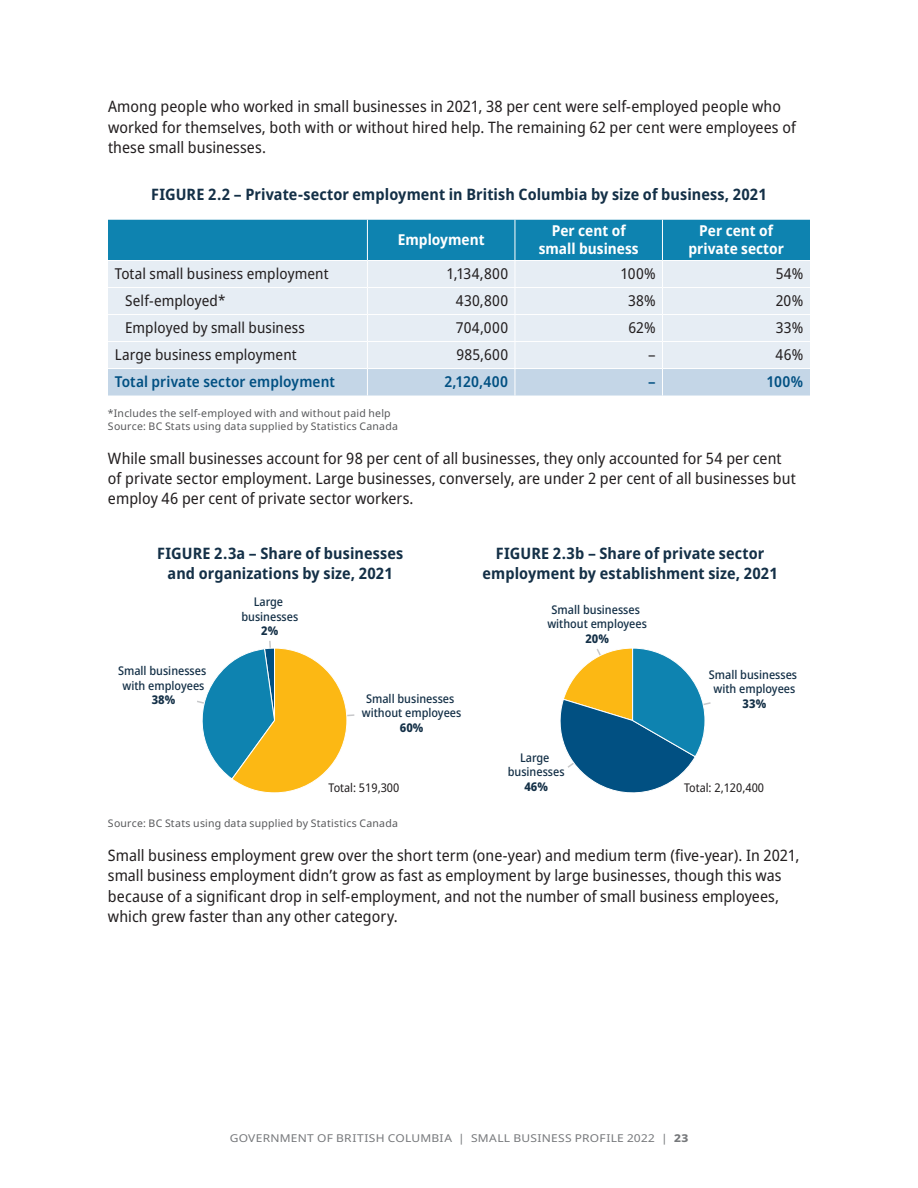
<style>
.page{position:relative;width:918px;height:1188px;background:#fff}
.page>*{position:absolute;margin:0;border:0;box-sizing:border-box;transform-origin:0 0}
.t1{font:semi-condensed 15.75px/20.2px "Noto Sans";letter-spacing:.005em;color:#231f20}
.t2{font:700 semi-condensed 15.75px/20.2px "Noto Sans";letter-spacing:.005em;color:#143047;text-align:center}
.t3{font:semi-condensed 15px "Noto Sans";letter-spacing:.005em;color:#231f20}
.t4{font:700 semi-condensed 15px/18px "Noto Sans";color:#fff;text-align:center}
.t5{font:600 semi-condensed 15px "Noto Sans";letter-spacing:.005em;color:#015082}
.t6{font:500 semi-condensed 12px/14.4px "Noto Sans";color:#143047;text-align:center}
.t7{font:semi-condensed 12px "Noto Sans";color:#231f20}
.t8{font:800 semi-condensed 12px "Noto Sans";color:#143047}
.t9{font:10.8px "Noto Sans";letter-spacing:.025em;color:#76787b;scale:1.11 1}
.t10{font:10.5px/13.5px "Noto Sans";letter-spacing:.02em;color:#57585a}
.s1{font-weight:800}
</style>
<div class="page">
<svg style="left:108px;top:220px;width:702px;height:176px;background:#b0d2e2"></svg>
<svg style="left:560px;top:648px;width:151px;height:145px"></svg>
<svg style="left:197px;top:641px;width:158px;height:152px"></svg>
<p class="t1" style="left:108px;top:97px;width:689px">Among people who worked in small businesses in 2021, 38 per cent were self-employed people who worked for themselves, both with or without hired help. The remaining 62 per cent were employees of these small businesses.</p>
<p class="t2" style="left:151px;top:185px;width:617px">FIGURE 2.2 – Private-sector employment in British Columbia by size of business, 2021</p>
<p class="t4" style="left:398px;top:231px;width:88px">Employment</p>
<p class="t4" style="left:539px;top:222px;width:101px">Per cent of small business</p>
<p class="t4" style="left:689px;top:222px;width:97px">Per cent of private sector</p>
<p class="t3" style="left:115px;top:263px;width:215px">Total small business employment</p>
<p class="t3" style="left:446px;top:263px;width:63px">1,134,800</p>
<p class="t3" style="left:621px;top:263px;width:37px">100%</p>
<p class="t3" style="left:776px;top:263px;width:29px">54%</p>
<p class="t3" style="left:125px;top:290px;width:102px">Self-employed*</p>
<p class="t3" style="left:456px;top:290px;width:54px">430,800</p>
<p class="t3" style="left:628px;top:290px;width:29px">38%</p>
<p class="t3" style="left:776px;top:290px;width:29px">20%</p>
<p class="t3" style="left:125px;top:317px;width:181px">Employed by small business</p>
<p class="t3" style="left:456px;top:317px;width:54px">704,000</p>
<p class="t3" style="left:628px;top:317px;width:29px">62%</p>
<p class="t3" style="left:776px;top:317px;width:29px">33%</p>
<p class="t3" style="left:115px;top:344px;width:183px">Large business employment</p>
<p class="t3" style="left:456px;top:344px;width:53px">985,600</p>
<p class="t3" style="left:648px;top:344px;width:9px">–</p>
<p class="t3" style="left:776px;top:344px;width:29px">46%</p>
<p class="t5" style="left:115px;top:371px;width:222px">Total private sector employment</p>
<p class="t5" style="left:444px;top:371px;width:65px">2,120,400</p>
<p class="t5" style="left:648px;top:371px;width:9px">–</p>
<p class="t5" style="left:767px;top:371px;width:38px">100%</p>
<p class="t10" style="left:108px;top:406px;width:291px">*Includes the self-employed with and without paid help<br>Source: BC Stats using data supplied by Statistics Canada</p>
<p class="t1" style="left:108px;top:448px;width:689px">While small businesses account for 98 per cent of all businesses, they only accounted for 54 per cent of private sector employment. Large businesses, conversely, are under 2 per cent of all businesses but employ 46 per cent of private sector workers.</p>
<p class="t2" style="left:157px;top:544px;width:247px">FIGURE 2.3a – Share of businesses and organizations by size, 2021</p>
<p class="t2" style="left:483px;top:544px;width:297px">FIGURE 2.3b – Share of private sector employment by establishment size, 2021</p>
<p class="t6" style="left:547px;top:603px;width:101px">Small businesses without employees</p>
<p class="t8" style="left:585px;top:629px;width:25px">20%</p>
<p class="t6" style="left:709px;top:668px;width:90px">Small businesses with employees</p>
<p class="t8" style="left:743px;top:695px;width:25px">33%</p>
<p class="t6" style="left:241px;top:595px;width:58px">Large businesses</p>
<p class="t8" style="left:261px;top:622px;width:19px">2%</p>
<p class="t6" style="left:118px;top:664px;width:90px">Small businesses with employees</p>
<p class="t8" style="left:152px;top:691px;width:25px">38%</p>
<p class="t6" style="left:362px;top:692px;width:101px">Small businesses without employees</p>
<p class="t8" style="left:400px;top:719px;width:25px">60%</p>
<p class="t6" style="left:508px;top:750px;width:58px">Large businesses</p>
<p class="t8" style="left:524px;top:777px;width:25px">46%</p>
<p class="t7" style="left:329px;top:779px;width:72px">Total: 519,300</p>
<p class="t7" style="left:684px;top:779px;width:82px">Total: 2,120,400</p>
<p class="t10" style="left:108px;top:817px;width:291px">Source: BC Stats using data supplied by Statistics Canada</p>
<p class="t1" style="left:108px;top:846px;width:693px">Small business employment grew over the short term (one-year) and medium term (five-year). In 2021, small business employment didn’t grow as fast as employment by large businesses, though this was because of a significant drop in self-employment, and not the number of small business employees, which grew faster than any other category.</p>
<p class="t9" style="left:230px;top:1130px;width:415px">GOVERNMENT OF BRITISH COLUMBIA | SMALL BUSINESS PROFILE 2022 | <span class="s1">23</span></p>
</div>
